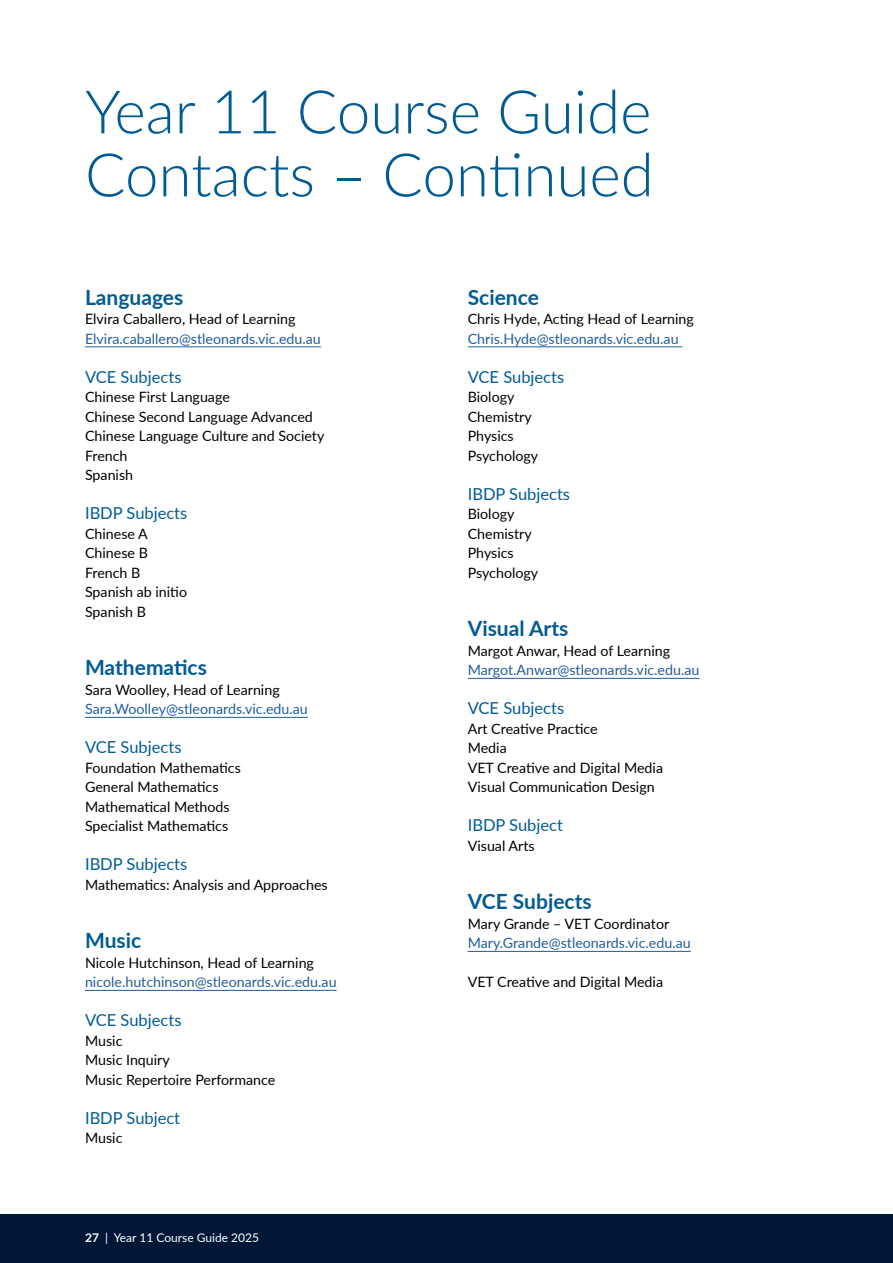
<style>
.page{position:relative;width:893px;height:1263px;background:#fff}
.page>*{position:absolute;margin:0;border:0;box-sizing:border-box;transform-origin:0 0}
.t1{font:300 60px/63px "Lato";color:#005b94}
.t2{font:700 21px "Lato";color:#005b94}
.t3{font:16.5px "Lato";color:#005b94}
.t4{font:14.25px/19.5px "Lato";color:#000}
.t5{font:14.25px "Lato";color:#215e9e}
.t6{font:12px "Lato";color:#fff}
.s1{font-weight:700}
</style>
<div class="page">
<div style="left:0;top:1214px;width:893px;height:49px;background:#001738"></div>
<hr style="left:85px;top:346px;width:236px;height:1px;background:#215e9e">
<hr style="left:85px;top:717px;width:223px;height:1px;background:#215e9e">
<hr style="left:85px;top:990px;width:252px;height:1px;background:#215e9e">
<hr style="left:468px;top:346px;width:214px;height:1px;background:#215e9e">
<hr style="left:468px;top:678px;width:231px;height:1px;background:#215e9e">
<hr style="left:468px;top:951px;width:223px;height:1px;background:#215e9e">
<h1 class="t1" style="left:85px;top:78px;width:570px">Year 11 Course Guide<br>Contacts – Continued</h1>
<h2 class="t2" style="left:85px;top:281px;width:100px">Languages</h2>
<p class="t4" style="left:85px;top:308px;width:212px">Elvira Caballero, Head of Learning</p>
<p class="t5" style="left:85px;top:328px;width:237px">Elvira.caballero@stleonards.vic.edu.au</p>
<p class="t3" style="left:85px;top:365px;width:98px">VCE Subjects</p>
<p class="t4" style="left:85px;top:386px;width:241px">Chinese First Language<br>Chinese Second Language Advanced<br>Chinese Language Culture and Society<br>French<br>Spanish</p>
<p class="t3" style="left:85px;top:501px;width:104px">IBDP Subjects</p>
<p class="t4" style="left:85px;top:523px;width:104px">Chinese A<br>Chinese B<br>French B<br>Spanish ab initio<br>Spanish B</p>
<h2 class="t2" style="left:85px;top:652px;width:123px">Mathematics</h2>
<p class="t4" style="left:85px;top:679px;width:196px">Sara Woolley, Head of Learning</p>
<p class="t5" style="left:85px;top:699px;width:224px">Sara.Woolley@stleonards.vic.edu.au</p>
<p class="t3" style="left:85px;top:735px;width:98px">VCE Subjects</p>
<p class="t4" style="left:85px;top:757px;width:157px">Foundation Mathematics<br>General Mathematics<br>Mathematical Methods<br>Specialist Mathematics</p>
<p class="t3" style="left:85px;top:852px;width:104px">IBDP Subjects</p>
<p class="t4" style="left:85px;top:874px;width:244px">Mathematics: Analysis and Approaches</p>
<h2 class="t2" style="left:85px;top:925px;width:58px">Music</h2>
<p class="t4" style="left:85px;top:952px;width:230px">Nicole Hutchinson, Head of Learning</p>
<p class="t5" style="left:85px;top:972px;width:253px">nicole.hutchinson@stleonards.vic.edu.au</p>
<p class="t3" style="left:85px;top:1008px;width:98px">VCE Subjects</p>
<p class="t4" style="left:85px;top:1030px;width:192px">Music<br>Music Inquiry<br>Music Repertoire Performance</p>
<p class="t3" style="left:85px;top:1106px;width:97px">IBDP Subject</p>
<p class="t4" style="left:85px;top:1127px;width:39px">Music</p>
<p class="t6" style="left:85px;top:1229px;width:175px"><span class="s1">27</span> | Year 11 Course Guide 2025</p>
<h2 class="t2" style="left:468px;top:281px;width:73px">Science</h2>
<p class="t4" style="left:468px;top:308px;width:228px">Chris Hyde, Acting Head of Learning</p>
<p class="t5" style="left:468px;top:328px;width:212px">Chris.Hyde@stleonards.vic.edu.au</p>
<p class="t3" style="left:468px;top:365px;width:98px">VCE Subjects</p>
<p class="t4" style="left:468px;top:386px;width:72px">Biology<br>Chemistry<br>Physics<br>Psychology</p>
<p class="t3" style="left:468px;top:482px;width:104px">IBDP Subjects</p>
<p class="t4" style="left:468px;top:503px;width:72px">Biology<br>Chemistry<br>Physics<br>Psychology</p>
<h2 class="t2" style="left:468px;top:613px;width:102px">Visual Arts</h2>
<p class="t4" style="left:468px;top:640px;width:204px">Margot Anwar, Head of Learning</p>
<p class="t5" style="left:468px;top:660px;width:233px">Margot.Anwar@stleonards.vic.edu.au</p>
<p class="t3" style="left:468px;top:696px;width:98px">VCE Subjects</p>
<p class="t4" style="left:468px;top:718px;width:197px">Art Creative Practice<br>Media<br>VET Creative and Digital Media<br>Visual Communication Design</p>
<p class="t3" style="left:468px;top:813px;width:97px">IBDP Subject</p>
<p class="t4" style="left:468px;top:835px;width:68px">Visual Arts</p>
<h2 class="t2" style="left:468px;top:886px;width:125px">VCE Subjects</h2>
<p class="t4" style="left:468px;top:913px;width:203px">Mary Grande – VET Coordinator</p>
<p class="t5" style="left:468px;top:933px;width:224px">Mary.Grande@stleonards.vic.edu.au</p>
<p class="t4" style="left:468px;top:971px;width:197px">VET Creative and Digital Media</p>
</div>
